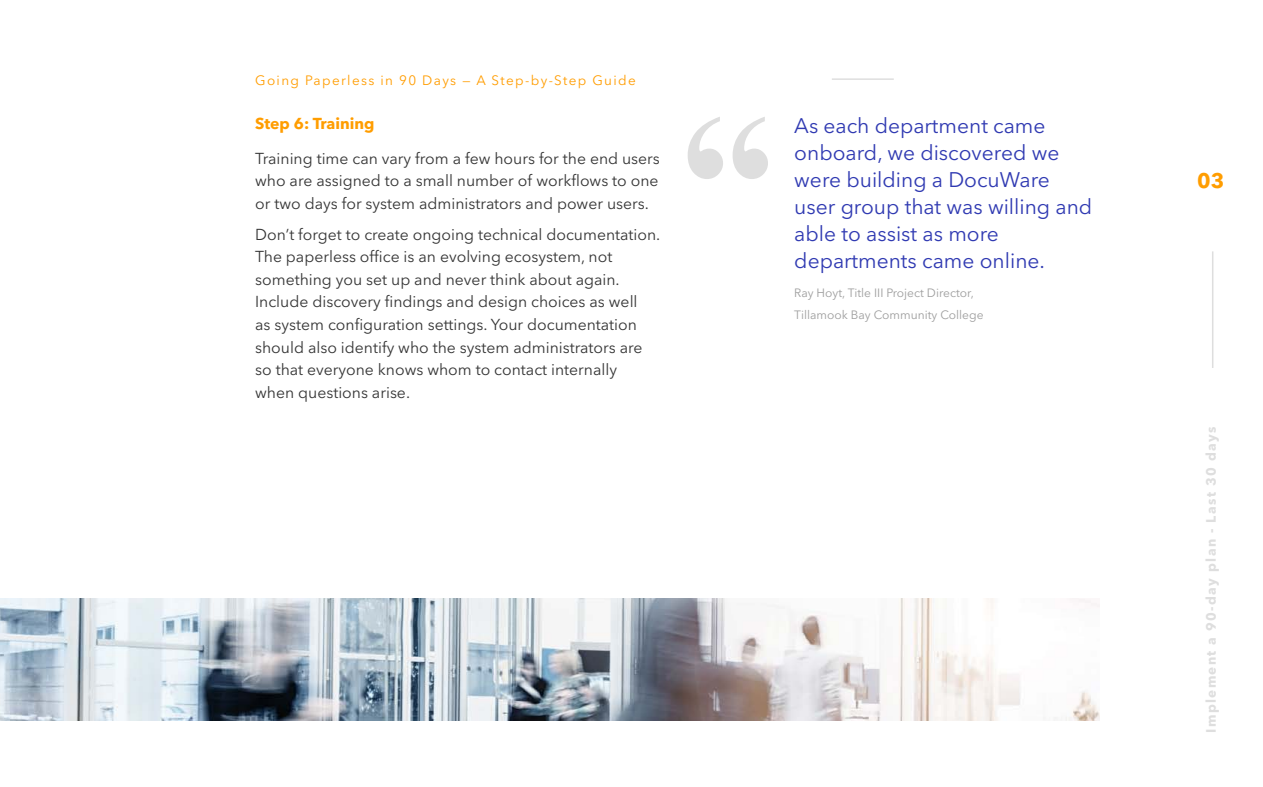
<style>
.page{position:relative;width:1263px;height:787px;background:#fff}
.page>*{position:absolute;margin:0;border:0;box-sizing:border-box;transform-origin:0 0}
.t1{font:21px/27px "Avenir Next LT Pro";color:#303ab2}
.t2{font:700 21px "Avenir Next LT Pro";color:#ff9d00}
.t3{font:15.75px/22.5px "Avenir Next LT Pro";color:#353535;text-align:justify}
.t4{font:700 15.75px "Avenir Next LT Pro";color:#ff9d00}
.t5{font:13.5px "Avenir Next LT Pro";letter-spacing:.1em;color:#ff9d00}
.t6{font:700 13.5px "Avenir Next LT Pro";letter-spacing:.1em;color:#dedede}
.t7{font:12px/22.5px "Avenir Next LT Pro";color:#9e9e9e}
</style>
<div class="page">
<hr style="left:832px;top:78px;width:62px;height:2px;background:#dedede">
<img style="left:0;top:598px;width:1099px;height:122px">
<svg style="left:688px;top:117px;width:80px;height:62px"></svg>
<hr style="left:1212px;top:251px;width:1px;height:117px;background:#dedede">
<p class="t5" style="left:255px;top:72px;width:382px">Going Paperless in 90 Days — A Step-by-Step Guide</p>
<p class="t4" style="left:255px;top:113px;width:121px">Step 6: Training</p>
<p class="t3" style="left:255px;top:147px;width:406px">Training time can vary from a few hours for the end users who are assigned to a small number of workflows to one or two days for system administrators and power users.</p>
<p class="t3" style="left:255px;top:223px;width:407px;text-align:left">Don’t forget to create ongoing technical documentation.<br>The paperless office is an evolving ecosystem, not something you set up and never think about again.<br>Include discovery findings and design choices as well<br>as system configuration settings. Your documentation should also identify who the system administrators are so that everyone knows whom to contact internally<br>when questions arise.</p>
<h1 class="t1" style="left:794px;top:112px;width:299px">As each department came onboard, we discovered we were building a DocuWare user group that was willing and able to assist as more departments came online.</h1>
<p class="t7" style="left:794px;top:281px;width:191px">Ray Hoyt, Title III Project Director,<br>Tillamook Bay Community College</p>
<h1 class="t2" style="left:1197px;top:168px;width:29px">03</h1>
<p class="t6" style="left:1203px;top:733px;width:308px;rotate:-90deg">Implement a 90-day plan - Last 30 days</p>
</div>
